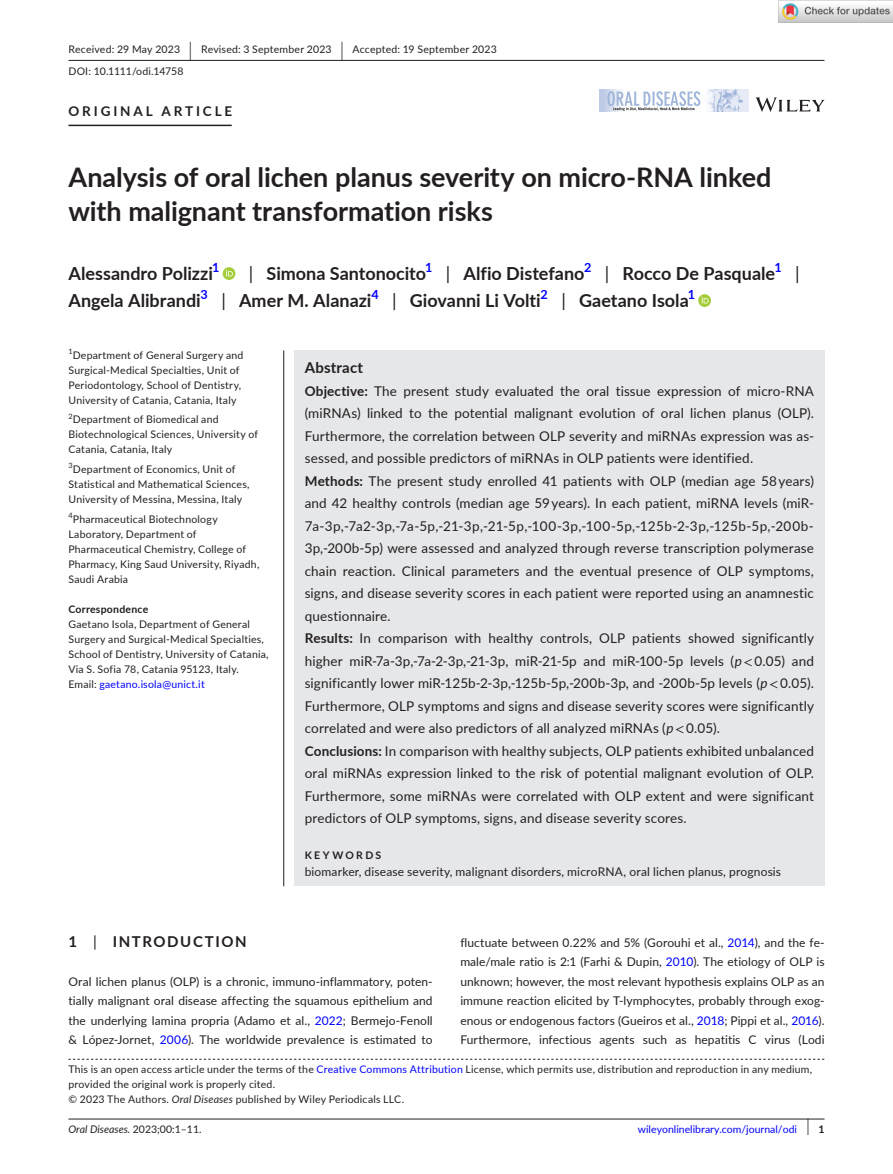
<style>
.page{position:relative;width:893px;height:1174px;background:#fff}
.page>*{position:absolute;margin:0;border:0;box-sizing:border-box;transform-origin:0 0}
.t1{font:700 27px/34.5px "Lato";color:#231f20}
.t2{font:700 18px "Lato";color:#231f20}
.t3{font:18px "Lato";color:#231f20}
.t4{font:700 15px "Lato";letter-spacing:.1em;color:#231f20}
.t5{font:700 15px "Lato";letter-spacing:.015em;color:#231f20}
.t6{font:13.5px/22.5px "Lato";letter-spacing:.01em;color:#231f20}
.t7{font:700 13.5px "Lato";letter-spacing:.215em;color:#231f20}
.t8{font:700 12.6px "Lato";color:#00f}
.t9{font:12px/19.5px "Lato";letter-spacing:.01em;color:#231f20;text-align:justify}
.t10{font:10.5px/15px "Lato";letter-spacing:.02em;color:#231f20}
.t11{font:10.5px "Lato";color:#00f}
.t12{font:italic 10.5px "Lato";color:#231f20}
.t13{font:700 10.5px "Lato";letter-spacing:.02em;color:#231f20}
.t14{font:700 10.5px "Lato";letter-spacing:.22em;color:#231f20}
.t15{font:7.35px "Lato";color:#231f20}
.s1{font-size:19.65px}
.s2{font-weight:400}
.s3{color:#00f}
.s4{font-weight:700}
.s5{font-style:italic}
.s6{font-family:"STIX"}
.s7{font-style:normal}
.s8{font-size:17.4px;color:#231f20}
.s9{font-weight:700;color:#231f20}
</style>
<div class="page">
<hr style="left:68px;top:1118px;width:756px;height:1px;background:#231f20">
<svg style="left:756px;top:97px;width:68px;height:15px"></svg>
<img style="left:599px;top:89px;width:149px;height:23px">
<hr style="left:68px;top:60px;width:756px;height:1px;background:#231f20">
<hr style="left:68px;top:125px;width:164px;height:1px;background:#231f20">
<svg style="left:223px;top:267px;width:12px;height:13px"></svg>
<svg style="left:226px;top:269px;width:7px;height:7px"></svg>
<svg style="left:698px;top:294px;width:13px;height:13px"></svg>
<svg style="left:702px;top:296px;width:7px;height:7px"></svg>
<svg style="left:68px;top:1058px;width:756px;height:1px"></svg>
<div style="left:294px;top:350px;width:530px;height:536px;background:#e6e7e9"></div>
<hr style="left:283px;top:350px;width:1px;height:536px;background:#231f20">
<img style="left:779px;top:0;width:114px;height:23px">
<p class="t10" style="left:68px;top:38px;width:430px;line-height:21.8px">Received: 29 May 2023 <span class="s1">|</span> Revised: 3 September 2023 <span class="s1">|</span> Accepted: 19 September 2023<br>DOI: 10.1111/odi.14758</p>
<p class="t7" style="left:68px;top:101px;width:165px">ORIGINAL ARTICLE</p>
<h1 class="t1" style="left:68px;top:159px;width:704px">Analysis of oral lichen planus severity on micro-RNA linked with malignant transformation risks</h1>
<h2 class="t2" style="left:68px;top:260px;width:146px">Alessandro Polizzi</h2>
<p class="t8" style="left:212px;top:258px;width:9px">1</p>
<h2 class="t2" style="left:249px;top:260px;width:179px"><span class="s2">|</span> Simona Santonocito</h2>
<p class="t8" style="left:425px;top:258px;width:9px">1</p>
<h2 class="t2" style="left:446px;top:260px;width:140px"><span class="s2">|</span> Alfio Distefano</h2>
<p class="t8" style="left:584px;top:258px;width:9px">2</p>
<h2 class="t2" style="left:605px;top:260px;width:172px"><span class="s2">|</span> Rocco De Pasquale</h2>
<p class="t8" style="left:774px;top:258px;width:9px">1</p>
<h2 class="t3" style="left:795px;top:260px;width:6px">|</h2>
<h2 class="t2" style="left:68px;top:287px;width:134px">Angela Alibrandi</h2>
<p class="t8" style="left:201px;top:285px;width:9px">3</p>
<h2 class="t2" style="left:221px;top:287px;width:151px"><span class="s2">|</span> Amer M. Alanazi</h2>
<p class="t8" style="left:371px;top:285px;width:9px">4</p>
<h2 class="t2" style="left:392px;top:287px;width:150px"><span class="s2">|</span> Giovanni Li Volti</h2>
<p class="t8" style="left:541px;top:285px;width:9px">2</p>
<h2 class="t2" style="left:561px;top:287px;width:129px"><span class="s2">|</span> Gaetano Isola</h2>
<p class="t8" style="left:688px;top:285px;width:9px">1</p>
<p class="t15" style="left:68px;top:346px;width:6px">1</p>
<p class="t10" style="left:68px;top:347px;width:177px;text-indent:4px">Department of General Surgery and Surgical-Medical Specialties, Unit of Periodontology, School of Dentistry, University of Catania, Catania, Italy</p>
<p class="t10" style="left:68px;top:412px;width:191px"><sup>2</sup>Department of Biomedical and<br>Biotechnological Sciences, University of<br>Catania, Catania, Italy</p>
<p class="t10" style="left:68px;top:461px;width:183px"><sup>3</sup>Department of Economics, Unit of<br>Statistical and Mathematical Sciences,<br>University of Messina, Messina, Italy</p>
<p class="t10" style="left:68px;top:511px;width:192px"><sup>4</sup>Pharmaceutical Biotechnology<br>Laboratory, Department of<br>Pharmaceutical Chemistry, College of<br>Pharmacy, King Saud University, Riyadh,<br>Saudi Arabia</p>
<p class="t13" style="left:68px;top:601px;width:81px">Correspondence</p>
<p class="t10" style="left:68px;top:616px;width:202px">Gaetano Isola, Department of General Surgery and Surgical-Medical Specialties, School of Dentistry, University of Catania, Via S. Sofia 78, Catania 95123, Italy.<br>Email: <span class="s3">gaetano.isola@unict.it</span></p>
<p class="t5" style="left:305px;top:356px;width:60px">Abstract</p>
<p class="t6" style="left:305px;top:379px;width:511px"><span class="s4">Objective:</span> The present study evaluated the oral tissue expression of micro-RNA (miRNAs) linked to the potential malignant evolution of oral lichen planus (OLP).<br>Furthermore, the correlation between OLP severity and miRNAs expression was as&shy;sessed, and possible predictors of miRNAs in OLP patients were identified.<br><span class="s4">Methods:</span> The present study enrolled 41 patients with OLP (median age 58 years) and 42 healthy controls (median age 59 years). In each patient, miRNA levels (miR-7a-3p,-7a2-3p,-7a-5p,-21-3p,-21-5p,-100-3p,-100-5p,-125b-2-3p,-125b-5p,-200b-3p,-200b-5p) were assessed and analyzed through reverse transcription polymerase chain reaction. Clinical parameters and the eventual presence of OLP symptoms, signs, and disease severity scores in each patient were reported using an anamnestic questionnaire.<br><span class="s4">Results:</span> In comparison with healthy controls, OLP patients showed significantly higher miR-7a-3p,-7a-2-3p,-21-3p, miR-21-5p and miR-100-5p levels (<span class="s5">p</span><span class="s6">&lt;</span> 0.05) and significantly lower miR-125b-2-3p,-125b-5p,-200b-3p, and -200b-5p levels (<span class="s5">p</span><span class="s6">&lt;</span> 0.05).<br>Furthermore, OLP symptoms and signs and disease severity scores were significantly correlated and were also predictors of all analyzed miRNAs (<span class="s5">p</span><span class="s6">&lt;</span> 0.05).<br><span class="s4">Conclusions:</span> In comparison with healthy subjects, OLP patients exhibited unbalanced oral miRNAs expression linked to the risk of potential malignant evolution of OLP.<br>Furthermore, some miRNAs were correlated with OLP extent and were significant predictors of OLP symptoms, signs, and disease severity scores.</p>
<p class="t14" style="left:305px;top:847px;width:78px">KEYWORDS</p>
<p class="t9" style="left:305px;top:861px;width:478px">biomarker, disease severity, malignant disorders, microRNA, oral lichen planus, prognosis</p>
<p class="t4" style="left:68px;top:930px;width:180px">1 <span class="s2">|</span> INTRODUCTION</p>
<p class="t9" style="left:68px;top:971px;width:366px">Oral lichen planus (OLP) is a chronic, immuno-inflammatory, poten&shy;tially malignant oral disease affecting the squamous epithelium and the underlying lamina propria (Adamo et al., <span class="s3">2022</span>; Bermejo-Fenoll &amp; López-Jornet, <span class="s3">2006</span>). The worldwide prevalence is estimated to</p>
<p class="t9" style="left:460px;top:932px;width:366px">fluctuate between 0.22% and 5% (Gorouhi et al., <span class="s3">2014</span>), and the fe&shy;male/male ratio is 2:1 (Farhi &amp; Dupin, <span class="s3">2010</span>). The etiology of OLP is unknown; however, the most relevant hypothesis explains OLP as an immune reaction elicited by T-lymphocytes, probably through exog&shy;enous or endogenous factors (Gueiros et al., <span class="s3">2018</span>; Pippi et al., <span class="s3">2016</span>).<br>Furthermore, infectious agents such as hepatitis C virus (Lodi</p>
<p class="t10" style="left:68px;top:1061px;width:745px">This is an open access article under the terms of the <span class="s3">Creative Commons Attribution</span> License, which permits use, distribution and reproduction in any medium, provided the original work is properly cited.<br>© 2023 The Authors. <span class="s5">Oral Diseases</span> published by Wiley Periodicals LLC.</p>
<p class="t12" style="left:68px;top:1121px;width:135px">Oral Diseases. <span class="s7">2023;00:1–11.</span></p>
<p class="t11" style="left:638px;top:1121px;width:188px">wileyonlinelibrary.com/journal/odi <span class="s8">|</span> <span class="s9">1</span></p>
</div>
